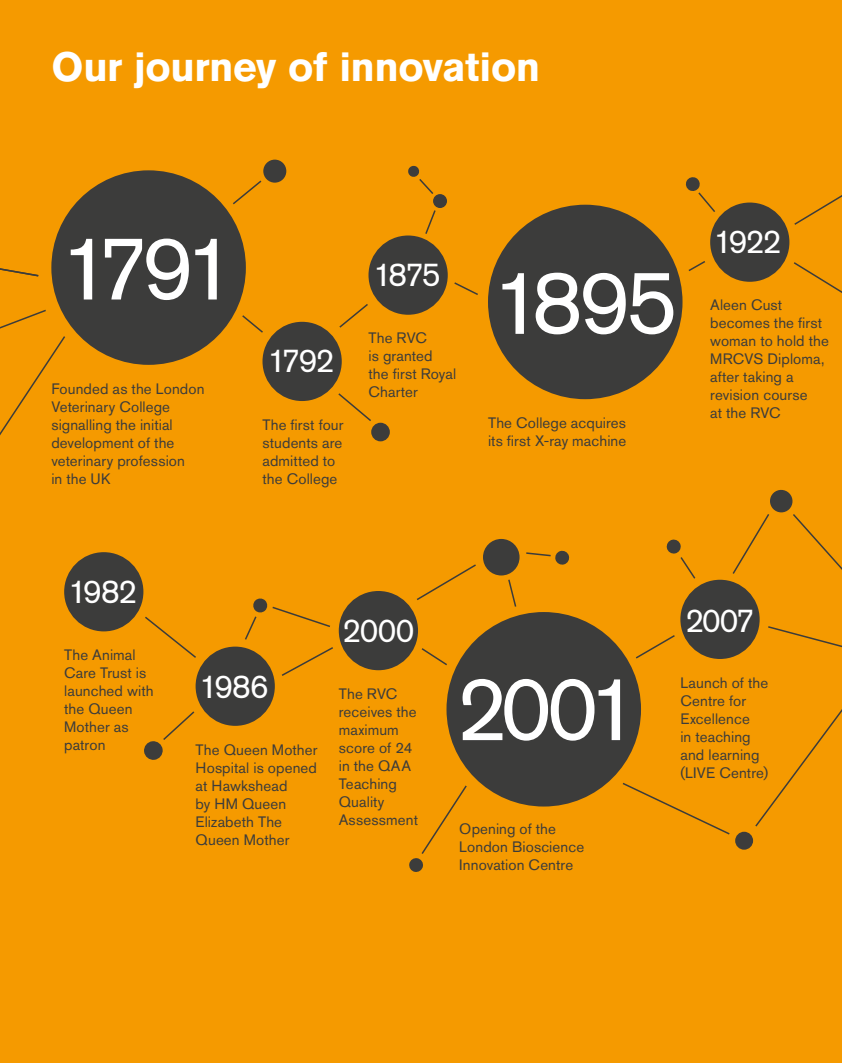
<style>
.page{position:relative;width:842px;height:1063px;background:#f59a00}
.page>*{position:absolute;margin:0;border:0;box-sizing:border-box;transform-origin:0 0}
.t1{font:90px "Akzidenz Grotesk Std";letter-spacing:-.09em;color:#fff}
.t2{font:700 40.5px "Akzidenz Grotesk Std";letter-spacing:-.01em;color:#fff}
.t3{font:33px "Akzidenz Grotesk Std";letter-spacing:-.065em;color:#fff}
.t4{font:15px/18px "Akzidenz Grotesk Std";letter-spacing:.005em;color:#3c3c3b}
</style>
<div class="page">
<div style="left:51px;top:170px;width:195px;height:195px;background:#3c3c3b;border-radius:50%"></div>
<div style="left:262px;top:322px;width:80px;height:79px;background:#3c3c3b;border-radius:50%"></div>
<div style="left:263px;top:160px;width:23px;height:23px;background:#3c3c3b;border-radius:50%"></div>
<div style="left:483px;top:539px;width:36px;height:36px;background:#3c3c3b;border-radius:50%"></div>
<div style="left:735px;top:832px;width:18px;height:18px;background:#3c3c3b;border-radius:50%"></div>
<div style="left:433px;top:194px;width:14px;height:14px;background:#3c3c3b;border-radius:50%"></div>
<div style="left:371px;top:423px;width:19px;height:18px;background:#3c3c3b;border-radius:50%"></div>
<div style="left:710px;top:203px;width:79px;height:79px;background:#3c3c3b;border-radius:50%"></div>
<div style="left:368px;top:236px;width:80px;height:79px;background:#3c3c3b;border-radius:50%"></div>
<div style="left:196px;top:647px;width:79px;height:79px;background:#3c3c3b;border-radius:50%"></div>
<div style="left:339px;top:591px;width:79px;height:79px;background:#3c3c3b;border-radius:50%"></div>
<div style="left:64px;top:552px;width:79px;height:79px;background:#3c3c3b;border-radius:50%"></div>
<div style="left:680px;top:580px;width:80px;height:79px;background:#3c3c3b;border-radius:50%"></div>
<div style="left:488px;top:205px;width:194px;height:194px;background:#3c3c3b;border-radius:50%"></div>
<div style="left:446px;top:612px;width:195px;height:195px;background:#3c3c3b;border-radius:50%"></div>
<svg style="left:242px;top:315px;width:21px;height:18px"></svg>
<svg style="left:339px;top:304px;width:29px;height:24px"></svg>
<svg style="left:233px;top:180px;width:29px;height:25px"></svg>
<svg style="left:454px;top:282px;width:24px;height:13px"></svg>
<svg style="left:793px;top:262px;width:49px;height:31px"></svg>
<svg style="left:688px;top:261px;width:17px;height:11px"></svg>
<svg style="left:425px;top:210px;width:11px;height:24px"></svg>
<svg style="left:666px;top:539px;width:30px;height:40px"></svg>
<svg style="left:408px;top:165px;width:26px;height:29px"></svg>
<svg style="left:685px;top:177px;width:30px;height:35px"></svg>
<svg style="left:526px;top:550px;width:44px;height:15px"></svg>
<svg style="left:409px;top:785px;width:58px;height:87px"></svg>
<svg style="left:338px;top:393px;width:33px;height:28px"></svg>
<svg style="left:144px;top:711px;width:51px;height:49px"></svg>
<svg style="left:145px;top:616px;width:51px;height:42px"></svg>
<svg style="left:421px;top:648px;width:26px;height:18px"></svg>
<svg style="left:636px;top:635px;width:39px;height:24px"></svg>
<svg style="left:768px;top:626px;width:74px;height:22px"></svg>
<svg style="left:794px;top:195px;width:48px;height:30px"></svg>
<svg style="left:417px;top:564px;width:59px;height:37px"></svg>
<svg style="left:508px;top:579px;width:9px;height:28px"></svg>
<svg style="left:755px;top:709px;width:87px;height:118px"></svg>
<svg style="left:622px;top:782px;width:108px;height:53px"></svg>
<svg style="left:731px;top:489px;width:111px;height:126px"></svg>
<svg style="left:243px;top:598px;width:90px;height:79px"></svg>
<svg style="left:0;top:268px;width:39px;height:9px"></svg>
<svg style="left:0;top:308px;width:67px;height:128px"></svg>
<h2 class="t2" style="left:51px;top:44px;width:490px">Our journey of innovation</h2>
<h1 class="t1" style="left:60px;top:215px;width:179px">1791</h1>
<p class="t4" style="left:51px;top:379px;width:155px">Founded as the London<br>Veterinary College signalling the initial development of the veterinary profession<br>in the UK</p>
<h3 class="t3" style="left:68px;top:572px;width:71px">1982</h3>
<h3 class="t3" style="left:267px;top:341px;width:69px">1792</h3>
<p class="t4" style="left:262px;top:415px;width:83px">The first four students are admitted to the College</p>
<h3 class="t3" style="left:373px;top:255px;width:69px">1875</h3>
<p class="t4" style="left:368px;top:329px;width:89px">The RVC<br>is granted the first Royal<br>Charter</p>
<h1 class="t1" style="left:492px;top:249px;width:188px">1895</h1>
<p class="t4" style="left:488px;top:414px;width:140px">The College acquires its first X-ray machine</p>
<h3 class="t3" style="left:713px;top:222px;width:70px">1922</h3>
<p class="t4" style="left:710px;top:296px;width:120px">Aleen Cust becomes the first woman to hold the<br>MRCVS Diploma, after taking a revision course<br>at the RVC</p>
<h3 class="t3" style="left:342px;top:611px;width:74px">2000</h3>
<h3 class="t3" style="left:685px;top:601px;width:71px">2007</h3>
<p class="t4" style="left:64px;top:646px;width:91px">The Animal<br>Care Trust is launched with the Queen<br>Mother as patron</p>
<h3 class="t3" style="left:199px;top:667px;width:71px">1986</h3>
<p class="t4" style="left:196px;top:740px;width:123px">The Queen Mother<br>Hospital is opened at Hawkshead<br>by HM Queen<br>Elizabeth The<br>Queen Mother</p>
<p class="t4" style="left:339px;top:685px;width:81px">The RVC receives the maximum score of 24 in the QAA<br>Teaching<br>Quality<br>Assessment</p>
<h1 class="t1" style="left:456px;top:655px;width:186px">2001</h1>
<p class="t4" style="left:459px;top:820px;width:126px">Opening of the<br>London Bioscience<br>Innovation Centre</p>
<p class="t4" style="left:680px;top:673px;width:89px">Launch of the<br>Centre for<br>Excellence<br>in teaching and learning (LIVE Centre)</p>
</div>
